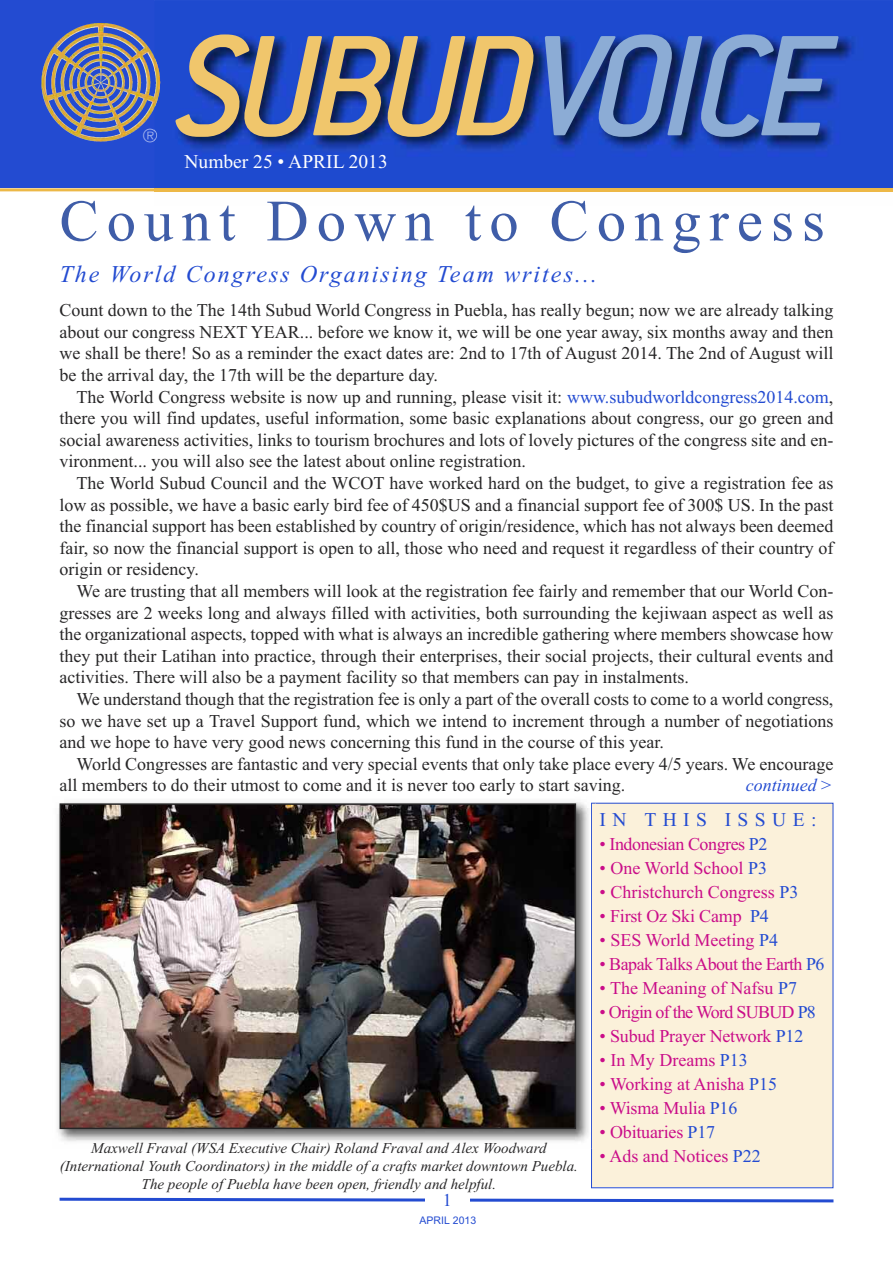
<style>
.page{position:relative;width:893px;height:1263px;background:#fff}
.page>*{position:absolute;margin:0;border:0;box-sizing:border-box;transform-origin:0 0}
.t1{font:italic 157.5px "Conduit Md ITCTT Medium";color:#8cacd5}
.t2{font:italic 157.5px "Conduit Md ITCTT Medium";color:#f0c66c}
.t3{font:58.5px "Times New Roman";letter-spacing:.14em;color:#3f5da8}
.t4{font:italic 24px "Times New Roman";letter-spacing:.085em;color:#234bd1}
.t5{font:19.5px "Times New Roman";color:#fff}
.t6{font:19.5px "Times New Roman";letter-spacing:.33em;color:#234bd1}
.t7{font:18px/21.6px "Times New Roman";color:#272627;text-align:justify}
.t8{font:18px "Times New Roman";letter-spacing:-.01em;color:#ca0d89}
.t9{font:18px "Times New Roman";letter-spacing:-.03em;color:#ca0d89}
.t10{font:18px "Times New Roman";letter-spacing:-.04em;color:#ca0d89}
.t11{font:italic 18px "Times New Roman";color:#234bd1}
.t12{font:18px "Times New Roman";color:#234bd1}
.t13{font:18px "Helvetica";color:#a7b7ed}
.t14{font:italic 15px/18px "Times New Roman";color:#272627;text-align:center}
.t15{font:10.5px "Arial";color:#234bd1}
.s1{color:#f0c66c}
.s2{color:#234bd1}
</style>
<div class="page">
<svg style="left:59px;top:1197px;width:775px;height:6px"></svg>
<div style="left:425px;top:1193px;width:44px;height:38px;background:#fff"></div>
<svg style="left:0;top:0;width:155px;height:188px;background:#3957c1"></svg>
<img style="left:41px;top:23px;width:114px;height:62px">
<hr style="left:0;top:188px;width:893px;height:3px;background:#ecb847">
<img style="left:155px;top:191px;width:738px;height:15px">
<img style="left:227px;top:201px;width:169px;height:5px">
<img style="left:155px;top:0;width:738px;height:188px">
<img style="left:155px;top:57px;width:5px;height:50px">
<svg style="left:155px;top:129px;width:2px;height:13px"></svg>
<div style="left:592px;top:804px;width:240px;height:383px;background:#fbf1da"></div>
<img style="left:57px;top:802px;width:539px;height:340px">
<img style="left:591px;top:803px;width:5px;height:346px">
<img style="left:63px;top:806px;width:510px;height:320px">
<div style="left:60px;top:803px;width:516px;height:326px;border:2px solid #272627"></div>
<p class="t13" style="left:144px;top:125px;width:15px">®</p>
<h1 class="t1" style="left:167px;top:-11px;width:698px"><span class="s1">S B D</span>VOICE</h1>
<p class="t5" style="left:184px;top:149px;width:205px">Number 25 • APRIL 2013</p>
<h1 class="t2" style="left:230px;top:-11px;width:264px">UU</h1>
<h2 class="t3" style="left:60px;top:186px;width:767px">Count Down to Congress</h2>
<h3 class="t4" style="left:60px;top:260px;width:539px">The World Congress Organising Team writes...</h3>
<p class="t7" style="left:60px;top:299px;width:775px">Count down to the The 14th Subud World Congress in Puebla, has really begun; now we are already talking about our congress NEXT YEAR... before we know it, we will be one year away, six months away and then we shall be there! So as a reminder the exact dates are: 2nd to 17th of August 2014. The 2nd of August will be the arrival day, the 17th will be the departure day.</p>
<p class="t7" style="left:60px;top:386px;width:775px;text-indent:17px">The World Congress website is now up and running, please visit it: <span class="s2">www.subudworldcongress2014.com</span>, there you will find updates, useful information, some basic explanations about congress, our go green and social awareness activities, links to tourism brochures and lots of lovely pictures of the congress site and en&shy;vironment... you will also see the latest about online registration.</p>
<p class="t7" style="left:60px;top:472px;width:775px;text-indent:17px">The World Subud Council and the WCOT have worked hard on the budget, to give a registration fee as low as possible, we have a basic early bird fee of 450$US and a financial support fee of 300$ US. In the past the financial support has been established by country of origin/residence, which has not always been deemed fair, so now the financial support is open to all, those who need and request it regardless of their country of origin or residency.</p>
<p class="t7" style="left:60px;top:580px;width:775px;text-indent:17px">We are trusting that all members will look at the registration fee fairly and remember that our World Con&shy;gresses are 2 weeks long and always filled with activities, both surrounding the kejiwaan aspect as well as the organizational aspects, topped with what is always an incredible gathering where members showcase how they put their Latihan into practice, through their enterprises, their social projects, their cultural events and activities. There will also be a payment facility so that members can pay in instalments.</p>
<p class="t7" style="left:60px;top:688px;width:775px;text-indent:17px">We understand though that the registration fee is only a part of the overall costs to come to a world congress, so we have set up a Travel Support fund, which we intend to increment through a number of negotiations and we hope to have very good news concerning this fund in the course of this year.</p>
<p class="t7" style="left:60px;top:753px;width:775px;text-indent:17px">World Congresses are fantastic and very special events that only take place every 4/5 years. We encourage all members to do their utmost to come and it is never too early to start saving.</p>
<p class="t11" style="left:746px;top:775px;width:89px">continued &gt;</p>
<p class="t14" style="left:60px;top:1139px;width:520px">Maxwell Fraval (WSA Executive Chair) Roland Fraval and Alex Woodward (International Youth Coordinators) in the middle of a crafts market downtown Puebla.<br>The people of Puebla have been open, friendly and helpful.</p>
<p class="t12" style="left:443px;top:1189px;width:10px">1</p>
<p class="t15" style="left:420px;top:1214px;width:58px">APRIL 2013</p>
<p class="t6" style="left:600px;top:808px;width:218px">IN THIS ISSUE:</p>
<p class="t8" style="left:600px;top:833px;width:169px">• Indonesian Congres <span class="s2">P2</span></p>
<p class="t8" style="left:600px;top:857px;width:169px">• One World School <span class="s2">P3</span></p>
<p class="t8" style="left:600px;top:881px;width:200px">• Christchurch Congress <span class="s2">P3</span></p>
<p class="t8" style="left:600px;top:905px;width:171px">• First Oz Ski Camp <span class="s2">P4</span></p>
<p class="t8" style="left:600px;top:929px;width:180px">• SES World Meeting <span class="s2">P4</span></p>
<p class="t9" style="left:600px;top:953px;width:226px">• Bapak Talks About the Earth <span class="s2">P6</span></p>
<p class="t8" style="left:600px;top:977px;width:199px">• The Meaning of Nafsu <span class="s2">P7</span></p>
<p class="t10" style="left:600px;top:1001px;width:218px">• Origin of the Word SUBUD <span class="s2">P8</span></p>
<p class="t8" style="left:600px;top:1025px;width:205px">• Subud Prayer Network <span class="s2">P12</span></p>
<p class="t8" style="left:600px;top:1049px;width:150px">• In My Dreams <span class="s2">P13</span></p>
<p class="t8" style="left:600px;top:1073px;width:179px">• Working at Anisha <span class="s2">P15</span></p>
<p class="t8" style="left:600px;top:1097px;width:139px">• Wisma Mulia <span class="s2">P16</span></p>
<p class="t8" style="left:600px;top:1121px;width:117px">• Obituaries <span class="s2">P17</span></p>
<p class="t8" style="left:600px;top:1145px;width:163px">• Ads and Notices <span class="s2">P22</span></p>
</div>
